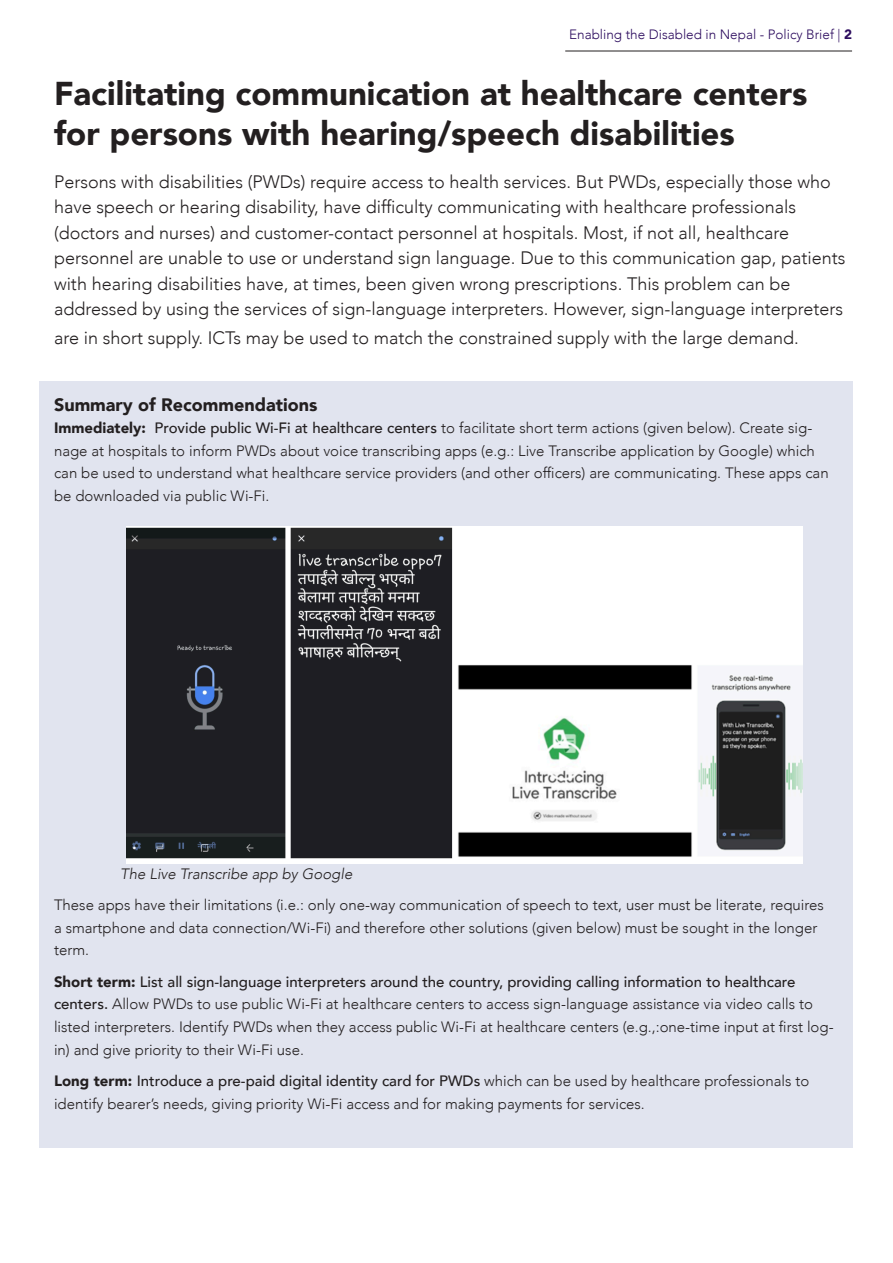
<style>
.page{position:relative;width:893px;height:1263px;background:#fff}
.page>*{position:absolute;margin:0;border:0;box-sizing:border-box;transform-origin:0 0}
.t1{font:900 33px/40.5px "Avenir";color:#231f20}
.t2{font:300 18px/25.5px "Avenir";color:#231f20}
.t3{font:900 18px "Avenir";color:#231f20}
.t4{font:300 15px/22.5px "Avenir";color:#231f20}
.t5{font:italic 300 15px "Avenir";color:#231f20}
.t6{font:300 13.5px "Avenir";color:#2d0d5f}
.s1{font-weight:900}
.s2{font-weight:500}
</style>
<div class="page">
<div style="left:39px;top:381px;width:813px;height:766px;background:#e1e4ef"></div>
<hr style="left:565px;top:51px;width:287px;height:1px;background:#231f20">
<img style="left:126px;top:527px;width:676px;height:336px">
<p class="t6" style="left:569px;top:26px;width:284px">Enabling the Disabled in Nepal - Policy Brief | <span class="s1">2</span></p>
<p class="t1" style="left:54px;top:72px;width:755px">Facilitating communication at healthcare centers for persons with hearing/speech disabilities</p>
<p class="t2" style="left:54px;top:169px;width:793px">Persons with disabilities (PWDs) require access to health services. But PWDs, especially those who have speech or hearing disability, have difficulty communicating with healthcare professionals (doctors and nurses) and customer-contact personnel at hospitals. Most, if not all, healthcare personnel are unable to use or understand sign language. Due to this communication gap, patients with hearing disabilities have, at times, been given wrong prescriptions. This problem can be addressed by using the services of sign-language interpreters. However, sign-language interpreters</p>
<p class="t2" style="left:54px;top:325px;width:746px">are in short supply. ICTs may be used to match the constrained supply with the large demand.</p>
<p class="t3" style="left:54px;top:389px;width:265px">Summary of Recommendations</p>
<p class="t4" style="left:54px;top:417px;width:776px"><span class="s1">Immediately:</span> <span class="s2">Provide public Wi-Fi at healthcare centers</span> to facilitate short term actions (given below). Create sig&shy;nage at hospitals to inform PWDs about voice transcribing apps (e.g.: Live Transcribe application by Google) which can be used to understand what healthcare service providers (and other officers) are communicating. These apps can be downloaded via public Wi-Fi.</p>
<p class="t5" style="left:120px;top:865px;width:234px">The Live Transcribe app by Google</p>
<p class="t4" style="left:54px;top:894px;width:771px">These apps have their limitations (i.e.: only one-way communication of speech to text, user must be literate, requires a smartphone and data connection/Wi-Fi) and therefore other solutions (given below) must be sought in the longer term.</p>
<p class="t4" style="left:54px;top:970px;width:781px"><span class="s1">Short term:</span> <span class="s2">List all sign-language interpreters around the country, providing calling information to healthcare centers.</span> Allow PWDs to use public Wi-Fi at healthcare centers to access sign-language assistance via video calls to listed interpreters. Identify PWDs when they access public Wi-Fi at healthcare centers (e.g.,:one-time input at first log&shy;in) and give priority to their Wi-Fi use.</p>
<p class="t4" style="left:54px;top:1069px;width:757px"><span class="s1">Long term:</span> <span class="s2">Introduce a pre-paid digital identity card for PWDs</span> which can be used by healthcare professionals to identify bearer’s needs, giving priority Wi-Fi access and for making payments for services.</p>
</div>
